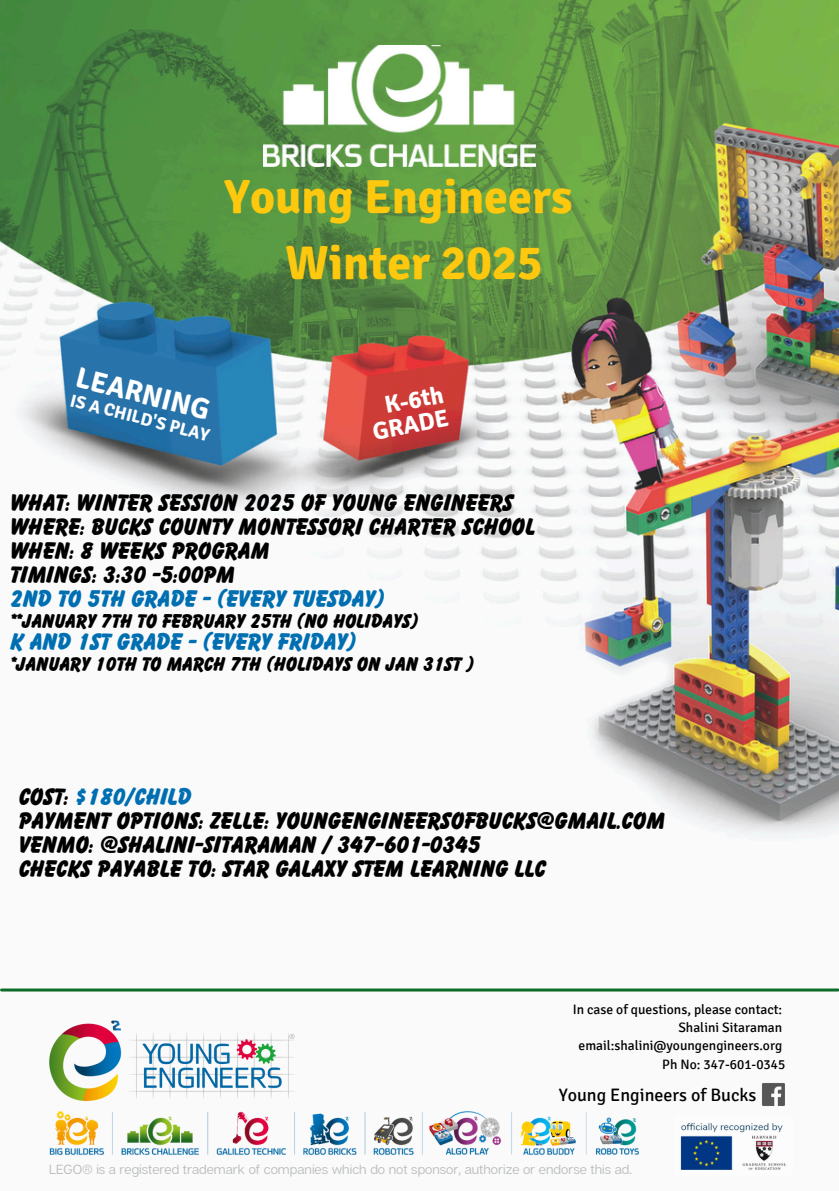
<style>
.page{position:relative;width:839px;height:1191px;background:#fff}
.page>*{position:absolute;margin:0;border:0;box-sizing:border-box;transform-origin:0 0}
.t1{font:700 48px/66px "Signika";color:#fdc80d}
.t2{font:700 29px "Signika";color:#fff}
.t3{font:700 expanded 25px/24px "Balloon D";color:#000}
.t4{font:700 expanded 25px "Balloon D";color:#006fb2}
.t5{font:700 24.4px/24px "Signika";color:#fff;text-align:right}
.t6{font:700 expanded 20.8px "Balloon D";color:#000}
.t7{font:18px "Signika";color:#000}
.t8{font:700 17.8px "Signika";color:#fff}
.t9{font:13.6px "Signika";color:#000}
.t10{font:13.2px "Articulat CF";color:#bcbec0}
.s1{color:#006fb2}
</style>
<div class="page">
<img style="left:0;top:0;width:838px;height:1107px">
<img style="left:264px;top:45px;width:271px;height:122px">
<hr style="left:2px;top:989px;width:836px;height:3px;background:#0e6c28">
<img style="left:36px;top:1019px;width:258px;height:79px">
<img style="left:680px;top:1123px;width:106px;height:47px">
<img style="left:761px;top:1082px;width:24px;height:24px">
<img style="left:36px;top:1098px;width:621px;height:58px">
<h4 class="t1" style="left:285px;top:164px;width:288px;text-indent:-61px">Young Engineers<br>Winter 2025</h4>
<p class="t2" style="left:81px;top:360px;width:138px;rotate:14deg">LEARNING</p>
<p class="t8" style="left:73px;top:390px;width:145px;rotate:14deg">IS A CHILD'S PLAY</p>
<p class="t5" style="left:366px;top:397px;width:78px;rotate:-11deg">K-6th<br>GRADE</p>
<h2 class="t3" style="left:10px;top:494px;width:526px">WHAT: WINTER SESSION 2025 OF YOUNG ENGINEERS WHERE: BUCKS COUNTY MONTESSORI CHARTER SCHOOL WHEN: 8 WEEKS PROGRAM<br>TIMINGS: 3:30 -5:00PM<br><span class="s1">2ND TO 5TH GRADE - (EVERY TUESDAY)</span></h2>
<h2 class="t6" style="left:10px;top:614px;width:410px">**JANUARY 7TH TO FEBRUARY 25TH (NO HOLIDAYS)</h2>
<h2 class="t4" style="left:10px;top:633px;width:348px">K AND 1ST GRADE - (EVERY FRIDAY)</h2>
<h2 class="t6" style="left:10px;top:657px;width:465px">*JANUARY 10TH TO MARCH 7TH (HOLIDAYS ON JAN 31ST )</h2>
<p class="t3" style="left:19px;top:788px;width:647px">COST: <span class="s1">$180/CHILD<br></span>PAYMENT OPTIONS: ZELLE: YOUNGENGINEERSOFBUCKS@GMAIL.COM VENMO: @SHALINI-SITARAMAN / 347-601-0345<br>CHECKS PAYABLE TO: STAR GALAXY STEM LEARNING LLC</p>
<h3 class="t9" style="left:572px;top:1001px;width:211px">In case of questions, please contact:</h3>
<h2 class="t9" style="left:678px;top:1020px;width:105px">Shalini Sitaraman</h2>
<p class="t9" style="left:578px;top:1038px;width:205px">email:shalini@youngengineers.org</p>
<p class="t9" style="left:662px;top:1056px;width:124px">Ph No: 347-601-0345</p>
<h1 class="t7" style="left:558px;top:1084px;width:199px">Young Engineers of Bucks</h1>
<p class="t10" style="left:49px;top:1161px;width:584px">LEGO® is a registered trademark of companies which do not sponsor, authorize or endorse this ad.</p>
</div>
